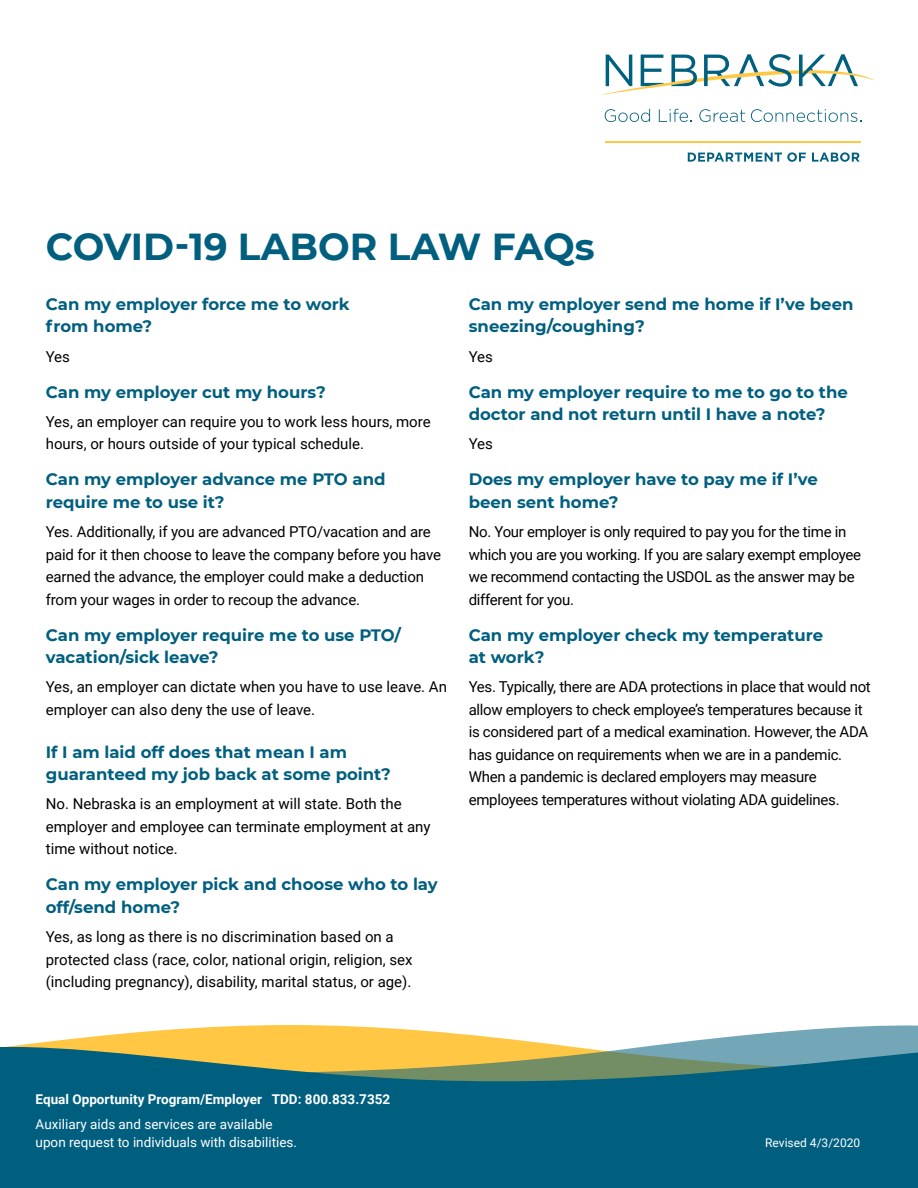
<style>
.page{position:relative;width:918px;height:1188px;background:#fff}
.page>*{position:absolute;margin:0;border:0;box-sizing:border-box;transform-origin:0 0}
.t1{font:700 37.5px "Montserrat";color:#005f7f}
.Question{font:700 16.5px/22.5px "Montserrat";color:#005f7f}
.Body_Copy{font:15px/22.5px "Roboto";letter-spacing:-.01em;color:#000}
.t2{font:13.5px/18px "Roboto";color:#fff}
.t3{font:700 13.5px "Roboto";color:#fff}
.t4{font:12px "Roboto";color:#fff}
</style>
<div class="page">
<svg style="left:5px;top:1025px;width:913px;height:22px"></svg>
<svg style="left:0;top:1047px;width:918px;height:141px;fill:#005f7f"></svg>
<hr style="left:606px;top:141px;width:255px;height:2px;background:#ffc843">
<svg style="left:605px;top:109px;width:45px;height:13px"></svg>
<svg style="left:659px;top:109px;width:32px;height:13px"></svg>
<svg style="left:699px;top:109px;width:46px;height:13px"></svg>
<svg style="left:751px;top:109px;width:110px;height:13px"></svg>
<svg style="left:602px;top:54px;width:272px;height:41px"></svg>
<svg style="left:688px;top:152px;width:118px;height:10px"></svg>
<svg style="left:812px;top:152px;width:48px;height:10px"></svg>
<p class="t1" style="left:46px;top:220px;width:550px">COVID-19 LABOR LAW FAQs</p>
<p class="Question" style="left:46px;top:292px;width:305px">Can my employer force me to work from home?</p>
<p class="Body_Copy" style="left:46px;top:345px;width:26px">Yes</p>
<p class="Question" style="left:46px;top:380px;width:281px">Can my employer cut my hours?</p>
<p class="Body_Copy" style="left:46px;top:410px;width:386px">Yes, an employer can require you to work less hours, more hours, or hours outside of your typical schedule.</p>
<p class="Question" style="left:46px;top:468px;width:341px">Can my employer advance me PTO and require me to use it?</p>
<p class="Body_Copy" style="left:46px;top:520px;width:397px">Yes. Additionally, if you are advanced PTO/vacation and are paid for it then choose to leave the company before you have earned the advance, the employer could make a deduction from your wages in order to recoup the advance.</p>
<p class="Question" style="left:46px;top:623px;width:357px">Can my employer require me to use PTO/ vacation/sick leave?</p>
<p class="Body_Copy" style="left:46px;top:675px;width:403px">Yes, an employer can dictate when you have to use leave. An employer can also deny the use of leave.</p>
<p class="Question" style="left:46px;top:740px;width:347px">If I am laid off does that mean I am guaranteed my job back at some point?</p>
<p class="Body_Copy" style="left:46px;top:792px;width:386px">No. Nebraska is an employment at will state. Both the employer and employee can terminate employment at any time without notice.</p>
<p class="Question" style="left:46px;top:873px;width:394px">Can my employer pick and choose who to lay off/send home?</p>
<p class="Body_Copy" style="left:46px;top:925px;width:368px">Yes, as long as there is no discrimination based on a protected class (race, color, national origin, religion, sex (including pregnancy), disability, marital status, or age).</p>
<p class="Question" style="left:469px;top:292px;width:386px">Can my employer send me home if I’ve been sneezing/coughing?</p>
<p class="Body_Copy" style="left:469px;top:345px;width:26px">Yes</p>
<p class="Question" style="left:469px;top:380px;width:381px">Can my employer require to me to go to the doctor and not return until I have a note?</p>
<p class="Body_Copy" style="left:469px;top:432px;width:26px">Yes</p>
<p class="Question" style="left:469px;top:468px;width:351px">Does my employer have to pay me if I’ve been sent home?</p>
<p class="Body_Copy" style="left:469px;top:520px;width:394px">No. Your employer is only required to pay you for the time in which you are you working. If you are salary exempt employee we recommend contacting the USDOL as the answer may be different for you.</p>
<p class="Question" style="left:469px;top:623px;width:356px">Can my employer check my temperature at work?</p>
<p class="Body_Copy" style="left:469px;top:675px;width:404px">Yes. Typically, there are ADA protections in place that would not allow employers to check employee’s temperatures because it is considered part of a medical examination. However, the ADA has guidance on requirements when we are in a pandemic.<br>When a pandemic is declared employers may measure employees temperatures without violating ADA guidelines.</p>
<p class="t3" style="left:36px;top:1090px;width:356px">Equal Opportunity Program/Employer TDD: 800.833.7352</p>
<p class="t2" style="left:36px;top:1115px;width:263px">Auxiliary aids and services are available upon request to individuals with disabilities.</p>
<p class="t4" style="left:765px;top:1134px;width:97px">Revised 4/3/2020</p>
</div>
